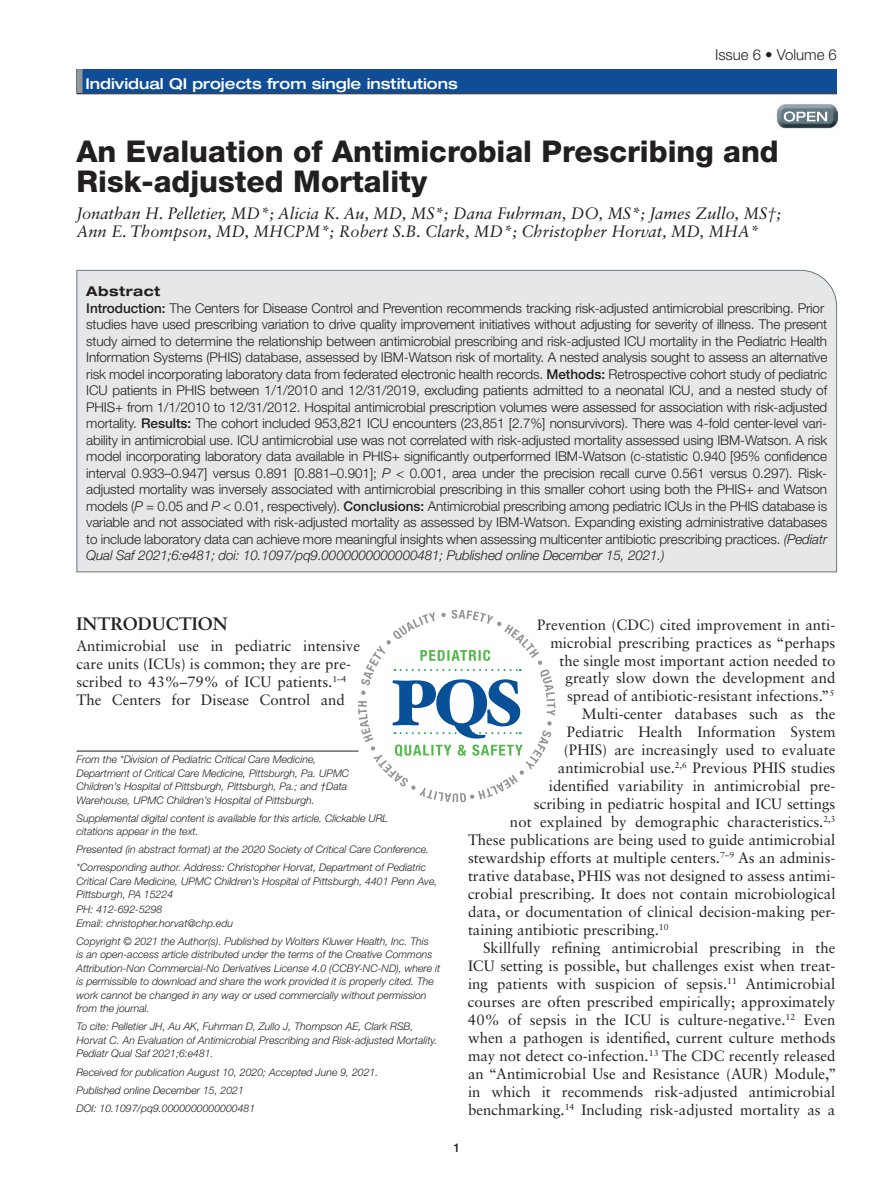
<style>
.page{position:relative;width:891px;height:1188px;background:#fff}
.page>*{position:absolute;margin:0;border:0;box-sizing:border-box;transform-origin:0 0}
.t1{font:800 30px/30px "Helvetica Neue LT Std";color:#231f20}
.t2{font:700 18px "Sabon LT Std";color:#231f20}
.t3{font:italic 16.5px/18px "Sabon LT Std";color:#231f20}
.t4{font:15px/18px "Sabon LT Std";color:#231f20}
.t5{font:500 expanded 15px "Helvetica Neue LT Std";color:#fff}
.t6{font:300 15px "Helvetica Neue LT Std";color:#231f20}
.t7{font:300 13.5px/16.5px "Helvetica Neue LT Std";letter-spacing:-.01em;color:#231f20}
.t8{font:500 12px "Helvetica Neue LT Std";color:#231f20}
.t9{font:italic 300 10.5px/13.5px "Helvetica Neue LT Std";color:#231f20}
.s1{font-weight:700;font-stretch:expanded}
.s2{font-weight:500}
.s3{font-style:italic}
</style>
<div class="page">
<img style="left:776px;top:104px;width:61px;height:25px">
<svg style="left:784px;top:111px;width:43px;height:11px"></svg>
<div style="left:76px;top:270px;width:761px;height:303px;background:#e6e7e9"></div>
<hr style="left:76px;top:751px;width:282px;height:1px;background:#231f20">
<svg style="left:358px;top:610px;width:197px;height:192px"></svg>
<div style="left:76px;top:69px;width:761px;height:24px;background:#0f4d96"></div>
<div style="left:76px;top:69px;width:6px;height:24px;background:#95979a"></div>
<hr style="left:76px;top:93px;width:761px;height:1px;background:#231f20">
<p class="t5" style="left:86px;top:74px;width:374px">Individual QI projects from single institutions</p>
<p class="t6" style="left:715px;top:46px;width:123px">Issue 6 • Volume 6</p>
<h1 class="t1" style="left:76px;top:136px;width:704px">An Evaluation of Antimicrobial Prescribing and<br>Risk-adjusted Mortality</h1>
<p class="t3" style="left:76px;top:204px;width:706px">Jonathan H. Pelletier, MD*; Alicia K. Au, MD, MS*; Dana Fuhrman, DO, MS*; James Zullo, MS†;<br>Ann E. Thompson, MD, MHCPM*; Robert S.B. Clark, MD*; Christopher Horvat, MD, MHA*</p>
<p class="t7" style="left:86px;top:283px;width:743px"><span class="s1">Abstract<br></span><span class="s2">Introduction:</span> The Centers for Disease Control and Prevention recommends tracking risk-adjusted antimicrobial prescribing. Prior studies have used prescribing variation to drive quality improvement initiatives without adjusting for severity of illness. The present study aimed to determine the relationship between antimicrobial prescribing and risk-adjusted ICU mortality in the Pediatric Health Information Systems (PHIS) database, assessed by IBM-Watson risk of mortality. A nested analysis sought to assess an alternative risk model incorporating laboratory data from federated electronic health records. <span class="s2">Methods:</span> Retrospective cohort study of pediatric ICU patients in PHIS between 1/1/2010 and 12/31/2019, excluding patients admitted to a neonatal ICU, and a nested study of PHIS+ from 1/1/2010 to 12/31/2012. Hospital antimicrobial prescription volumes were assessed for association with risk-adjusted mortality. <span class="s2">Results:</span> The cohort included 953,821 ICU encounters (23,851 [2.7%] nonsurvivors). There was 4-fold center-level vari&shy;ability in antimicrobial use. ICU antimicrobial use was not correlated with risk-adjusted mortality assessed using IBM-Watson. A risk model incorporating laboratory data available in PHIS+ significantly outperformed IBM-Watson (c-statistic 0.940 [95% confidence interval 0.933–0.947] versus 0.891 [0.881–0.901]; <span class="s3">P &lt;</span> 0.001, area under the precision recall curve 0.561 versus 0.297). Risk&shy;adjusted mortality was inversely associated with antimicrobial prescribing in this smaller cohort using both the PHIS+ and Watson models (<span class="s3">P</span> = 0.05 and <span class="s3">P</span> &lt; 0.01, respectively). <span class="s2">Conclusions:</span> Antimicrobial prescribing among pediatric ICUs in the PHIS database is variable and not associated with risk-adjusted mortality as assessed by IBM-Watson. Expanding existing administrative databases to include laboratory data can achieve more meaningful insights when assessing multicenter antibiotic prescribing practices. <span class="s3">(Pediatr Qual Saf 2021;6:e481; doi: 10.1097/pq9.0000000000000481; Published online December 15, 2021.)</span></p>
<h2 class="t2" style="left:76px;top:612px;width:153px">INTRODUCTION</h2>
<p class="t4" style="left:76px;top:636px;width:285px">Antimicrobial use in pediatric intensive care units (ICUs) is common; they are pre&shy;scribed to 43%–79% of ICU patients.<sup>1–4<br></sup>The Centers for Disease Control and</p>
<p class="t9" style="left:76px;top:753px;width:274px">From the *Division of Pediatric Critical Care Medicine, Department of Critical Care Medicine, Pittsburgh, Pa. UPMC Children’s Hospital of Pittsburgh, Pittsburgh, Pa.; and †Data Warehouse, UPMC Children’s Hospital of Pittsburgh.</p>
<p class="t9" style="left:76px;top:811px;width:313px">Supplemental digital content is available for this article. Clickable URL citations appear in the text.</p>
<p class="t9" style="left:76px;top:841px;width:354px;line-height:18px">Presented (in abstract format) at the 2020 Society of Critical Care Conference. *Corresponding author. Address: Christopher Horvat, Department of Pediatric</p>
<p class="t9" style="left:76px;top:874px;width:363px;line-height:14px">Critical Care Medicine, UPMC Children’s Hospital of Pittsburgh, 4401 Penn Ave, Pittsburgh, PA 15224<br>PH: 412-692-5298<br>Email: christopher.horvat@chp.edu</p>
<p class="t9" style="left:76px;top:934px;width:365px">Copyright © 2021 the Author(s). Published by Wolters Kluwer Health, Inc. This<br>is an open-access article distributed under the terms of the Creative Commons Attribution-Non Commercial-No Derivatives License 4.0 (CCBY-NC-ND), where it is permissible to download and share the work provided it is properly cited. The work cannot be changed in any way or used commercially without permission from the journal.</p>
<p class="t9" style="left:76px;top:1020px;width:362px">To cite: Pelletier JH, Au AK, Fuhrman D, Zullo J, Thompson AE, Clark RSB,<br>Horvat C. An Evaluation of Antimicrobial Prescribing and Risk-adjusted Mortality.<br>Pediatr Qual Saf 2021;6:e481.</p>
<p class="t9" style="left:76px;top:1063px;width:303px;line-height:18px">Received for publication August 10, 2020; Accepted June 9, 2021.<br>Published online December 15, 2021<br>DOI: 10.1097/pq9.0000000000000481</p>
<p class="t8" style="left:453px;top:1140px;width:8px">1</p>
<p class="t4" style="left:537px;top:615px;width:300px">Prevention (CDC) cited improvement in anti-</p>
<p class="t4" style="left:550px;top:633px;width:286px">microbial prescribing practices as “perhaps</p>
<p class="t4" style="left:560px;top:651px;width:277px">the single most important action needed to</p>
<p class="t4" style="left:566px;top:669px;width:271px">greatly slow down the development and</p>
<p class="t4" style="left:567px;top:687px;width:269px">spread of antibiotic-resistant infections.”<sup>5</sup></p>
<p class="t4" style="left:582px;top:705px;width:255px">Multi-center databases such as the</p>
<p class="t4" style="left:567px;top:723px;width:270px">Pediatric Health Information System</p>
<p class="t4" style="left:564px;top:740px;width:273px">(PHIS) are increasingly used to evaluate</p>
<p class="t4" style="left:558px;top:758px;width:279px">antimicrobial use.<sup>2,6</sup> Previous PHIS studies</p>
<p class="t4" style="left:549px;top:776px;width:288px">identified variability in antimicrobial pre-</p>
<p class="t4" style="left:534px;top:794px;width:303px">scribing in pediatric hospital and ICU settings</p>
<p class="t4" style="left:510px;top:812px;width:327px">not explained by demographic characteristics.<sup>2,3</sup></p>
<p class="t4" style="left:468px;top:830px;width:369px">These publications are being used to guide antimicrobial</p>
<p class="t4" style="left:468px;top:848px;width:369px">stewardship efforts at multiple centers.<sup>7–9</sup> As an adminis-</p>
<p class="t4" style="left:468px;top:866px;width:369px">trative database, PHIS was not designed to assess antimi-</p>
<p class="t4" style="left:468px;top:884px;width:369px">crobial prescribing. It does not contain microbiological</p>
<p class="t4" style="left:468px;top:902px;width:369px">data, or documentation of clinical decision-making per-</p>
<p class="t4" style="left:468px;top:920px;width:202px">taining antibiotic prescribing.<sup>10</sup></p>
<p class="t4" style="left:483px;top:938px;width:354px">Skillfully refining antimicrobial prescribing in the</p>
<p class="t4" style="left:468px;top:956px;width:369px">ICU setting is possible, but challenges exist when treat-</p>
<p class="t4" style="left:468px;top:974px;width:369px">ing patients with suspicion of sepsis.<sup>11</sup> Antimicrobial</p>
<p class="t4" style="left:468px;top:992px;width:369px">courses are often prescribed empirically; approximately</p>
<p class="t4" style="left:468px;top:1010px;width:369px">40% of sepsis in the ICU is culture-negative.<sup>12</sup> Even</p>
<p class="t4" style="left:468px;top:1028px;width:369px">when a pathogen is identified, current culture methods</p>
<p class="t4" style="left:468px;top:1046px;width:369px">may not detect co-infection.<sup>13</sup> The CDC recently released</p>
<p class="t4" style="left:468px;top:1064px;width:370px">an “Antimicrobial Use and Resistance (AUR) Module,”</p>
<p class="t4" style="left:468px;top:1082px;width:369px">in which it recommends risk-adjusted antimicrobial</p>
<p class="t4" style="left:468px;top:1100px;width:369px">benchmarking.<sup>14</sup> Including risk-adjusted mortality as a</p>
</div>
